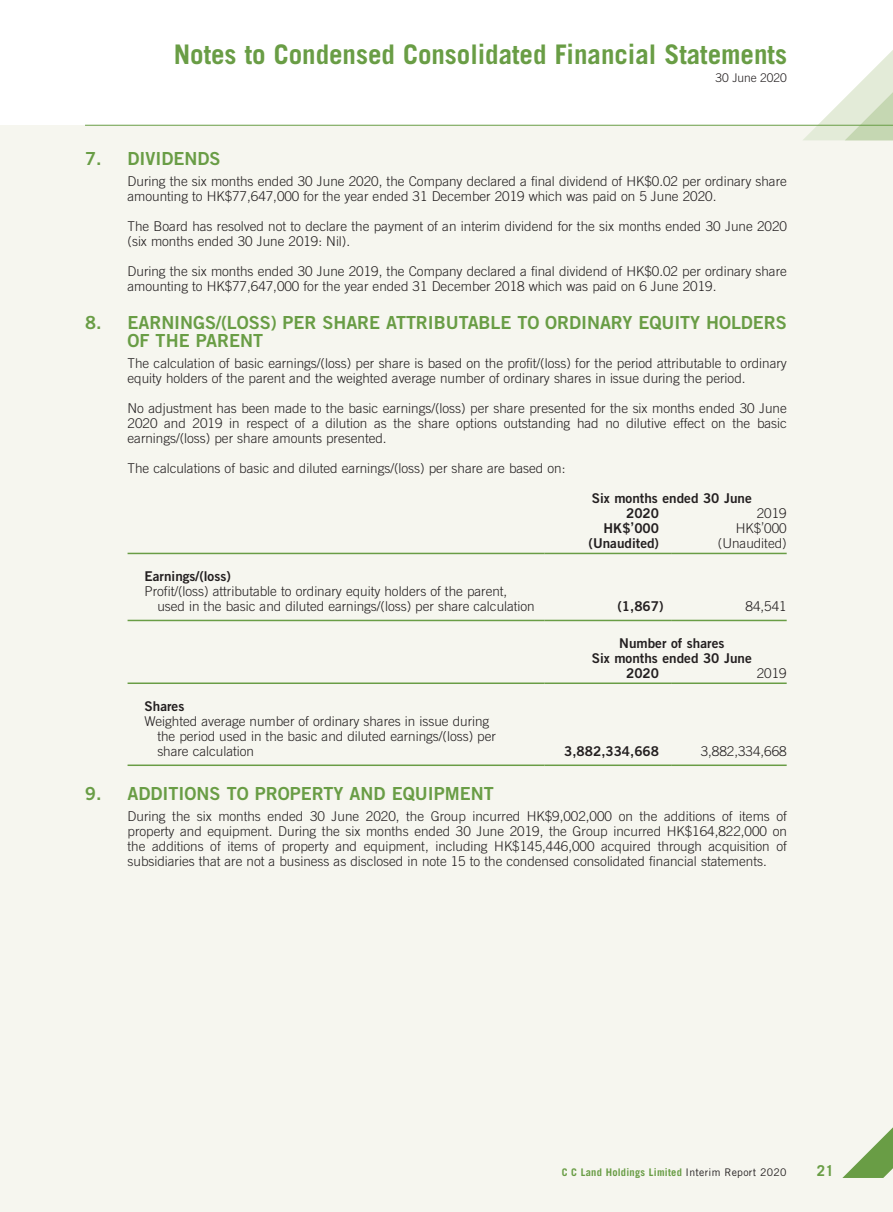
<style>
.page{position:relative;width:893px;height:1212px;background:#fff}
.page>*{position:absolute;margin:0;border:0;box-sizing:border-box;transform-origin:0 0}
.t1{font:700 27px "Trade Gothic LT Std";color:#699d45}
.Heading_1{font:18px/18px "Trade Gothic LT Std Bd 2";letter-spacing:-.005em;color:#699d45}
.t2{font:700 15px "Trade Gothic LT Std";color:#699d45}
.Body_Text{font:300 13.5px/15px "Trade Gothic LT Std";color:#231f20}
.Body_Text-2{font:13.5px "Trade Gothic LT Std Bd 2";color:#231f20}
.t3{font:300 12px "Trade Gothic LT Std";letter-spacing:-.005em;color:#231f20}
.t4{font:700 10.5px "Trade Gothic LT Std";letter-spacing:.025em;color:#699d45}
.s1{font-weight:400;color:#231f20}
</style>
<div class="page">
<div style="left:0;top:125px;width:893px;height:1087px;background:#f6f6ef"></div>
<svg style="left:802px;top:50px;width:91px;height:90px"></svg>
<hr style="left:85px;top:125px;width:808px;height:1px;background:#699d45">
<svg style="left:842px;top:1127px;width:51px;height:51px"></svg>
<hr style="left:128px;top:553px;width:416px;height:1px;background:#699d45">
<hr style="left:544px;top:553px;width:128px;height:1px;background:#699d45">
<hr style="left:672px;top:553px;width:115px;height:1px;background:#699d45">
<hr style="left:128px;top:620px;width:416px;height:1px;background:#699d45">
<hr style="left:544px;top:620px;width:128px;height:1px;background:#699d45">
<hr style="left:672px;top:620px;width:115px;height:1px;background:#699d45">
<hr style="left:128px;top:682px;width:416px;height:2px;background:#699d45">
<hr style="left:544px;top:682px;width:128px;height:2px;background:#699d45">
<hr style="left:672px;top:682px;width:115px;height:2px;background:#699d45">
<hr style="left:128px;top:764px;width:416px;height:2px;background:#699d45">
<hr style="left:544px;top:764px;width:128px;height:2px;background:#699d45">
<hr style="left:672px;top:764px;width:115px;height:2px;background:#699d45">
<h1 class="t1" style="left:174px;top:37px;width:615px">Notes to Condensed Consolidated Financial Statements</h1>
<p class="t3" style="left:716px;top:70px;width:73px">30 June 2020</p>
<p class="Heading_1" style="left:85px;top:149px;width:137px">7. DIVIDENDS</p>
<p class="Body_Text" style="left:128px;top:174px;width:661px">During the six months ended 30 June 2020, the Company declared a final dividend of HK$0.02 per ordinary share amounting to HK$77,647,000 for the year ended 31 December 2019 which was paid on 5 June 2020.</p>
<p class="Body_Text" style="left:128px;top:219px;width:661px">The Board has resolved not to declare the payment of an interim dividend for the six months ended 30 June 2020 (six months ended 30 June 2019: Nil).</p>
<p class="Body_Text" style="left:128px;top:264px;width:661px">During the six months ended 30 June 2019, the Company declared a final dividend of HK$0.02 per ordinary share amounting to HK$77,647,000 for the year ended 31 December 2018 which was paid on 6 June 2019.</p>
<p class="Heading_1" style="left:128px;top:313px;width:661px;text-indent:-43px">8. EARNINGS/(LOSS) PER SHARE ATTRIBUTABLE TO ORDINARY EQUITY HOLDERS<br>OF THE PARENT</p>
<p class="Body_Text" style="left:128px;top:355px;width:661px">The calculation of basic earnings/(loss) per share is based on the profit/(loss) for the period attributable to ordinary equity holders of the parent and the weighted average number of ordinary shares in issue during the period.</p>
<p class="Body_Text" style="left:128px;top:400px;width:661px;text-align:justify">No adjustment has been made to the basic earnings/(loss) per share presented for the six months ended 30 June 2020 and 2019 in respect of a dilution as the share options outstanding had no dilutive effect on the basic earnings/(loss) per share amounts presented.</p>
<p class="Body_Text" style="left:128px;top:460px;width:439px">The calculations of basic and diluted earnings/(loss) per share are based on:</p>
<p class="Body_Text-2" style="left:592px;top:490px;width:162px">Six months ended 30 June</p>
<p class="Body_Text-2" style="left:626px;top:505px;width:35px">2020</p>
<p class="Body_Text" style="left:757px;top:505px;width:31px">2019</p>
<p class="Body_Text-2" style="left:604px;top:520px;width:57px">HK$’000</p>
<p class="Body_Text" style="left:736px;top:520px;width:52px">HK$’000</p>
<p class="Body_Text-2" style="left:588px;top:535px;width:72px">(Unaudited)</p>
<p class="Body_Text" style="left:718px;top:535px;width:70px">(Unaudited)</p>
<p class="Body_Text-2" style="left:145px;top:568px;width:88px">Earnings/(loss)</p>
<p class="Body_Text" style="left:157px;top:583px;width:379px;text-indent:-13px">Profit/(loss) attributable to ordinary equity holders of the parent, used in the basic and diluted earnings/(loss) per share calculation</p>
<p class="Body_Text-2" style="left:617px;top:598px;width:48px">(1,867)</p>
<p class="Body_Text" style="left:745px;top:598px;width:43px">84,541</p>
<p class="Body_Text-2" style="left:619px;top:635px;width:107px">Number of shares</p>
<p class="Body_Text-2" style="left:592px;top:650px;width:162px">Six months ended 30 June</p>
<p class="Body_Text-2" style="left:626px;top:665px;width:35px">2020</p>
<p class="Body_Text" style="left:757px;top:665px;width:31px">2019</p>
<p class="Body_Text-2" style="left:145px;top:698px;width:41px">Shares</p>
<p class="Body_Text" style="left:157px;top:713px;width:340px;text-indent:-13px">Weighted average number of ordinary shares in issue during the period used in the basic and diluted earnings/(loss) per share calculation</p>
<p class="Body_Text-2" style="left:564px;top:743px;width:96px">3,882,334,668</p>
<p class="Body_Text" style="left:701px;top:743px;width:87px">3,882,334,668</p>
<p class="Heading_1" style="left:85px;top:784px;width:410px">9. ADDITIONS TO PROPERTY AND EQUIPMENT</p>
<p class="Body_Text" style="left:128px;top:809px;width:661px;text-align:justify">During the six months ended 30 June 2020, the Group incurred HK$9,002,000 on the additions of items of property and equipment. During the six months ended 30 June 2019, the Group incurred HK$164,822,000 on the additions of items of property and equipment, including HK$145,446,000 acquired through acquisition of subsidiaries that are not a business as disclosed in note 15 to the condensed consolidated financial statements.</p>
<p class="t4" style="left:562px;top:1166px;width:226px">C C Land Holdings Limited <span class="s1">Interim Report 2020</span></p>
<p class="t2" style="left:817px;top:1162px;width:19px">21</p>
</div>
